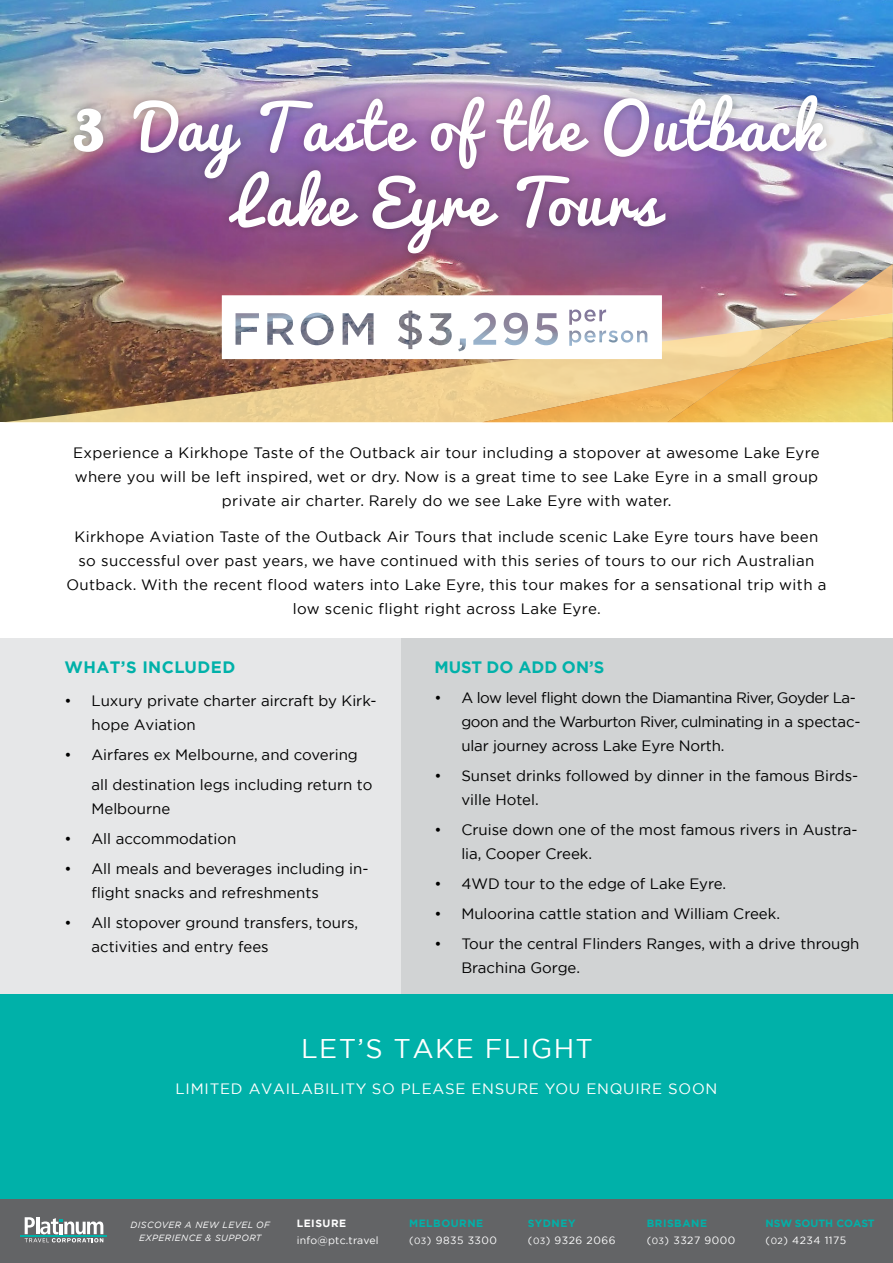
<style>
.page{position:relative;width:893px;height:1263px;background:#fff}
.page>*{position:absolute;margin:0;border:0;box-sizing:border-box;transform-origin:0 0}
.t1{font:60px/75px "Pacifico";letter-spacing:.04em;color:#fff;text-align:center}
.t2{font:27px "Gotham";letter-spacing:.05em;color:#fff}
.t3{font:700 16.5px "Gotham";letter-spacing:.025em;color:#00b1a9}
.t4{font:700 16.5px "Gotham";color:#00b1a9}
.t5{font:15px/24px "Gotham";color:#000}
.t6{font:15px/24px "Gotham";letter-spacing:.025em;color:#000;text-align:center}
.t7{font:15px/24px "Gotham";letter-spacing:-.03em;color:#000}
.t8{font:15px "Gotham";letter-spacing:.05em;color:#fff}
.t9{font:10.5px/16.5px "Gotham";letter-spacing:.05em;color:#fff}
.t10{font:700 10.5px/16.5px "Gotham";color:#00b1a9}
.t11{font:10.5px "Gotham";letter-spacing:.02em;color:#fff}
.t12{font:700 10.5px "Gotham";letter-spacing:.05em;color:#fff}
.t13{font:italic 9px/13.5px "Gotham";letter-spacing:.05em;color:#fff;text-align:center}
.s1{font-size:84.45px}
.s2{font-weight:700;color:#00b1a9}
.s3{font-size:9px}
.s4{font-weight:400;color:#fff}
.s5{font-weight:400;font-size:9px;color:#fff}
</style>
<div class="page">
<img style="left:0;top:0;width:893px;height:421px">
<div style="left:0;top:994px;width:893px;height:205px;background:#00b1a9"></div>
<div style="left:0;top:1199px;width:893px;height:64px;background:#636466"></div>
<div style="left:0;top:638px;width:401px;height:356px;background:#e6e7e8"></div>
<div style="left:401px;top:638px;width:492px;height:356px;background:#d1d3d4"></div>
<svg style="left:2px;top:324px;width:743px;height:98px;background:#a9875e"></svg>
<svg style="left:807px;top:264px;width:86px;height:49px;background:#cfac96"></svg>
<img style="left:745px;top:313px;width:148px;height:24px">
<img style="left:481px;top:368px;width:186px;height:54px">
<img style="left:667px;top:337px;width:226px;height:85px">
<hr style="left:20px;top:1236px;width:87px;height:1px;background:#00b1a9">
<svg style="left:25px;top:1217px;width:78px;height:25px"></svg>
<div style="left:65px;top:86px;width:771px;height:176px;background:#000;opacity:.25"></div>
<svg style="left:222px;top:295px;width:440px;height:64px"></svg>
<h1 class="t1" style="left:72px;top:93px;width:750px"><span class="s1">3</span> Day Taste of the Outback<br>Lake Eyre Tours</h1>
<p class="t6" style="left:73px;top:441px;width:748px">Experience a Kirkhope Taste of the Outback air tour including a stopover at awesome Lake Eyre where you will be left inspired, wet or dry. Now is a great time to see Lake Eyre in a small group private air charter. Rarely do we see Lake Eyre with water.</p>
<p class="t6" style="left:66px;top:525px;width:762px">Kirkhope Aviation Taste of the Outback Air Tours that include scenic Lake Eyre tours have been so successful over past years, we have continued with this series of tours to our rich Australian Outback. With the recent flood waters into Lake Eyre, this tour makes for a sensational trip with a low scenic flight right across Lake Eyre.</p>
<p class="t3" style="left:64px;top:656px;width:172px">WHAT’S INCLUDED</p>
<p class="t5" style="left:91px;top:688px;width:287px;text-indent:-27px">• Luxury private charter aircraft by Kirk&shy;hope Aviation</p>
<p class="t5" style="left:91px;top:739px;width:282px;line-height:30px;text-indent:-27px">• Airfares ex Melbourne, and covering all destination legs including return to</p>
<p class="t5" style="left:91px;top:796px;width:80px">Melbourne</p>
<p class="t5" style="left:64px;top:826px;width:174px">• All accommodation</p>
<p class="t5" style="left:91px;top:856px;width:279px;text-indent:-27px">• All meals and beverages including in&shy;flight snacks and refreshments</p>
<p class="t5" style="left:91px;top:910px;width:268px;text-indent:-27px">• All stopover ground transfers, tours, activities and entry fees</p>
<p class="t4" style="left:434px;top:656px;width:171px">MUST DO ADD ON’S</p>
<p class="t7" style="left:461px;top:685px;width:401px;text-indent:-27px">• A low level flight down the Diamantina River, Goyder La&shy;goon and the Warburton River, culminating in a spectac&shy;ular journey across Lake Eyre North.</p>
<p class="t5" style="left:461px;top:763px;width:398px;text-indent:-27px">• Sunset drinks followed by dinner in the famous Birds&shy;ville Hotel.</p>
<p class="t5" style="left:461px;top:817px;width:398px;text-indent:-27px">• Cruise down one of the most famous rivers in Austra&shy;lia, Cooper Creek.</p>
<p class="t5" style="left:434px;top:871px;width:293px">• 4WD tour to the edge of Lake Eyre.</p>
<p class="t5" style="left:434px;top:901px;width:347px">• Muloorina cattle station and William Creek.</p>
<p class="t5" style="left:461px;top:931px;width:400px;text-indent:-27px">• Tour the central Flinders Ranges, with a drive through<br>Brachina Gorge.</p>
<h2 class="t2" style="left:301px;top:1031px;width:293px">LET’S TAKE FLIGHT</h2>
<p class="t8" style="left:176px;top:1079px;width:543px">LIMITED AVAILABILITY SO PLEASE ENSURE YOU ENQUIRE SOON</p>
<p class="t13" style="left:130px;top:1218px;width:141px">DISCOVER A NEW LEVEL OF<br>EXPERIENCE &amp; SUPPORT</p>
<p class="t12" style="left:297px;top:1216px;width:51px">LEISURE</p>
<p class="t11" style="left:297px;top:1233px;width:84px">info@ptc.travel</p>
<p class="t9" style="left:409px;top:1215px;width:90px"><span class="s2">MELBOURNE </span>(<span class="s3">03</span>) 9835 3300</p>
<p class="t9" style="left:528px;top:1215px;width:89px"><span class="s2">SYDNEY<br></span>(<span class="s3">03</span>) 9326 2066</p>
<p class="t9" style="left:647px;top:1215px;width:90px"><span class="s2">BRISBANE<br></span>(<span class="s3">03</span>) 3327 9000</p>
<p class="t10" style="left:766px;top:1215px;width:111px">NSW SOUTH COAST <span class="s4">(</span><span class="s5">02</span><span class="s4">) 4234 1175</span></p>
</div>
